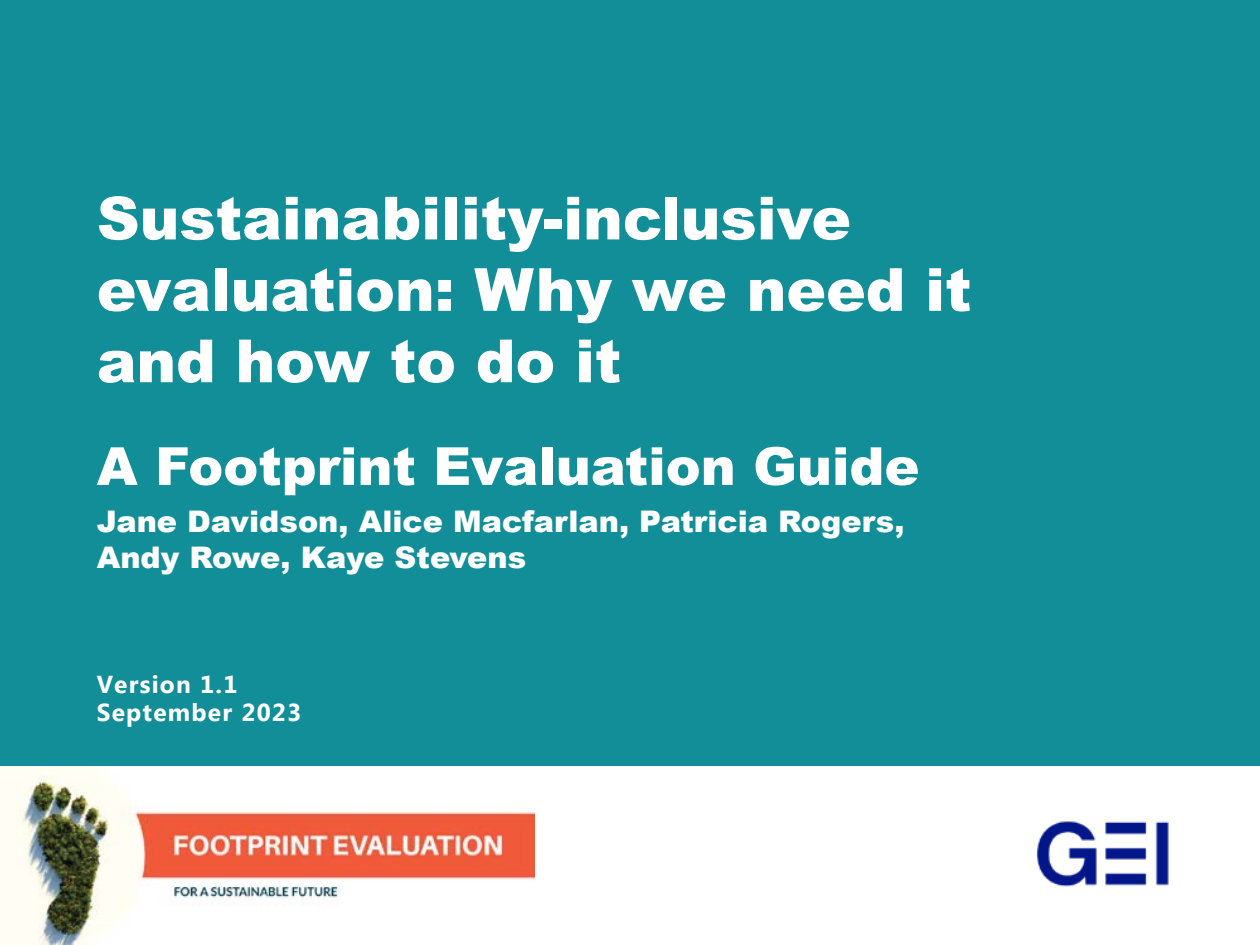
<style>
.page{position:relative;width:1260px;height:945px;background:#fff}
.page>*{position:absolute;margin:0;border:0;box-sizing:border-box;transform-origin:0 0}
.t1{font:900 59.5px/71.4px "Arial";color:#fff}
.t2{font:900 52.5px "Arial";color:#fff}
.t3{font:900 29.75px/36.8px "Arial";color:#fff}
.t4{font:700 24.5px/28px "Microsoft New Tai Lue";letter-spacing:.05em;color:#fff}
</style>
<div class="page">
<img style="left:0;top:765px;width:535px;height:180px">
<div style="left:0;top:0;width:1260px;height:765px;background:#118e97"></div>
<img style="left:1037px;top:821px;width:132px;height:66px">
<h1 class="t1" style="left:97px;top:181px;width:876px">Sustainability-inclusive evaluation: Why we need it and how to do it</h1>
<h2 class="t2" style="left:97px;top:428px;width:824px">A Footprint Evaluation Guide</h2>
<p class="t3" style="left:97px;top:502px;width:809px">Jane Davidson, Alice Macfarlan, Patricia Rogers,<br>Andy Rowe, Kaye Stevens</p>
<p class="t4" style="left:97px;top:672px;width:206px">Version 1.1<br>September 2023</p>
</div>
